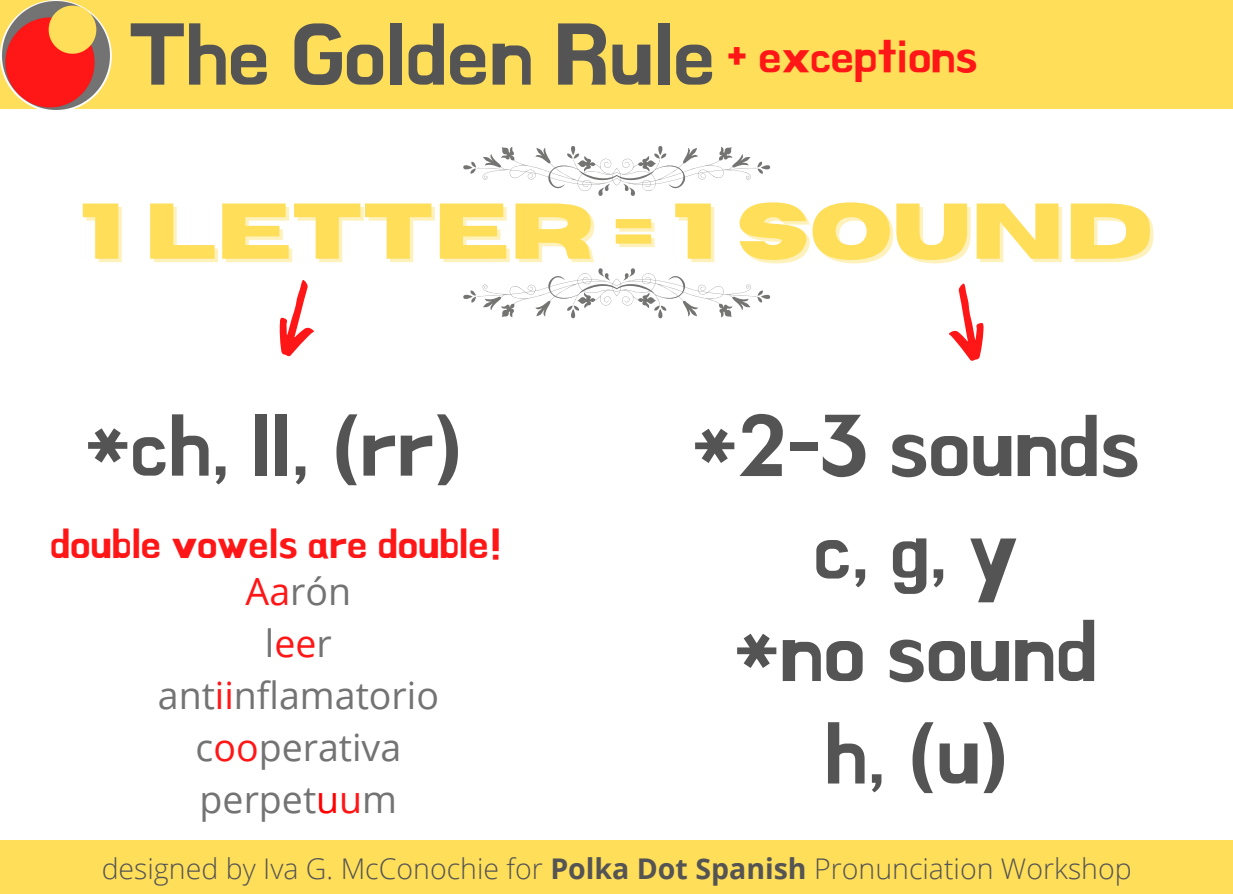
<style>
.page{position:relative;width:1233px;height:894px;background:#fff}
.page>*{position:absolute;margin:0;border:0;box-sizing:border-box;transform-origin:0 0}
.t1{font:84px "BMHANNA";color:#545454}
.t2{font:700 78.75px "Horizon";color:#ffde59}
.t3{font:46.5px "BMHANNA";color:#ff1616}
.t4{font:40.5px "BMHANNA";color:#ff1616}
.t5{font:37.5px "Open Sans";color:#737373}
.t6{font:300 28.5px "Open Sans";color:#545454}
.s1{color:#ff1616}
.s2{color:#f00}
.s3{font-weight:700}
</style>
<div class="page">
<div style="left:0;top:840px;width:1233px;height:53px;background:#ffde59"></div>
<div style="left:0;top:0;width:1233px;height:109px;background:#ffde59"></div>
<img style="left:0;top:0;width:112px;height:112px;border-radius:50%">
<svg style="left:463px;top:268px;width:307px;height:50px"></svg>
<svg style="left:463px;top:146px;width:307px;height:50px"></svg>
<svg style="left:279px;top:280px;width:35px;height:77px"></svg>
<svg style="left:949px;top:283px;width:35px;height:78px"></svg>
<p class="t1" style="left:129px;top:13px;width:588px">The Golden Rule</p>
<p class="t3" style="left:726px;top:32px;width:254px">+ exceptions</p>
<p class="t2" style="left:80px;top:193px;width:1074px">1 LETTER = 1 SOUND</p>
<p class="t1" style="left:85px;top:404px;width:378px">*ch, ll, (rr)</p>
<p class="t1" style="left:692px;top:404px;width:450px">*2-3 sounds</p>
<p class="t4" style="left:51px;top:524px;width:454px">double vowels are double!</p>
<p class="t5" style="left:246px;top:565px;width:107px"><span class="s1">Aa</span>rón</p>
<p class="t5" style="left:265px;top:617px;width:68px">l<span class="s1">ee</span>r</p>
<p class="t5" style="left:158px;top:668px;width:283px">ant<span class="s1">ii</span>nflamatorio</p>
<p class="t5" style="left:196px;top:720px;width:207px">c<span class="s1">oo</span>perativa</p>
<p class="t5" style="left:200px;top:772px;width:199px">perpet<span class="s2">u</span><span class="s1">u</span>m</p>
<p class="t1" style="left:814px;top:507px;width:206px">c, g, y</p>
<p class="t1" style="left:734px;top:609px;width:366px">*no sound</p>
<p class="t1" style="left:824px;top:711px;width:185px">h, (u)</p>
<p class="t6" style="left:102px;top:848px;width:1032px">designed by Iva G. McConochie for <span class="s3">Polka Dot Spanish</span> Pronunciation Workshop</p>
</div>
